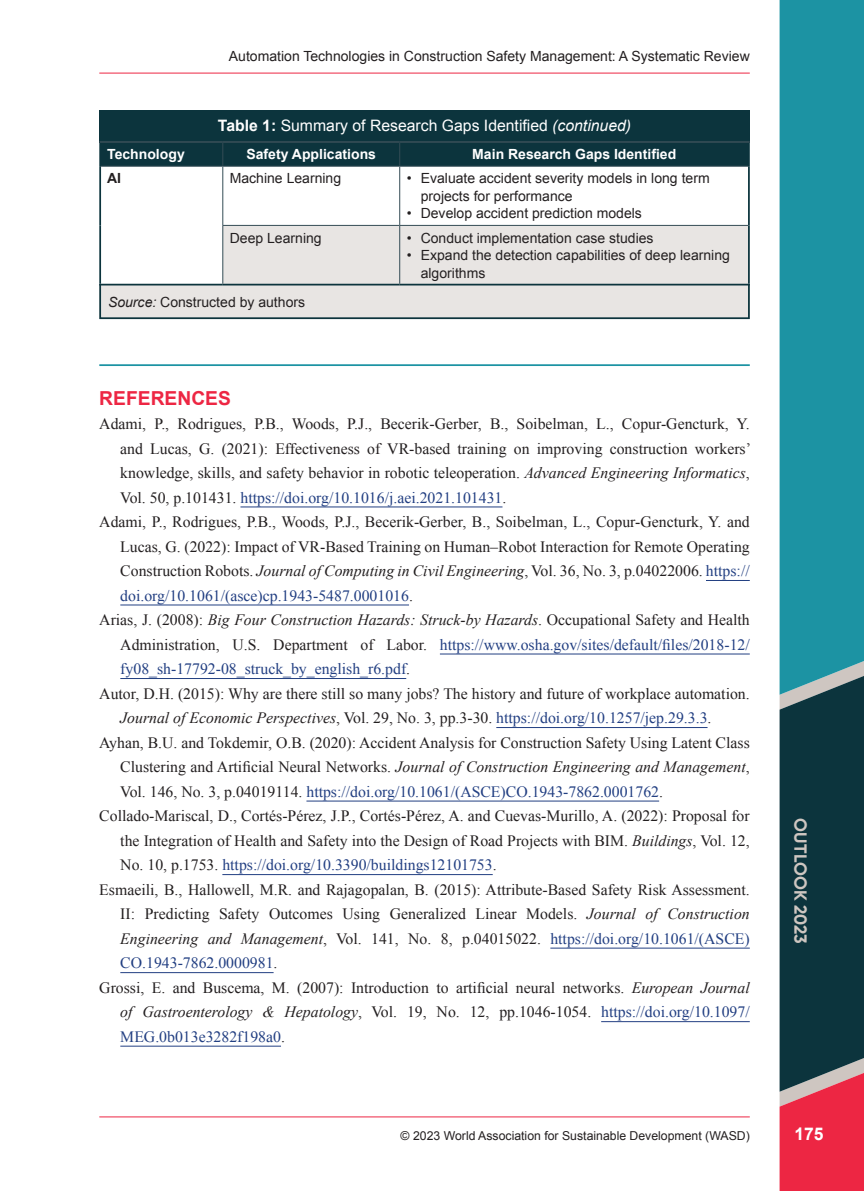
<style>
.page{position:relative;width:864px;height:1191px;background:#fff}
.page>*{position:absolute;margin:0;border:0;box-sizing:border-box;transform-origin:0 0}
.RefH{font:700 19.25px "Arial";color:#ed2643}
.t1{font:700 17.5px "Gilroy";letter-spacing:.005em;color:#cec6c1}
.t2{font:700 17.5px "Arial";color:#fff}
.RefTx{font:15.75px/24.5px "Times New Roman";color:#231f20;text-align:justify}
.RefTx-2{font:15.75px/24.5px "Times New Roman";color:#223f82;text-align:justify}
.TN_TT{font:15.75px "Arial";color:#fff}
.TSNwH-l{font:14px/17.5px "Arial";color:#231f20}
.TCH{font:700 14px "Arial";color:#fff}
.TB{font:14px "Arial";color:#231f20}
.TCH__left{font:700 14px "Arial";color:#fff}
.TB-2{font:700 14px "Arial";color:#231f20}
.t3{font:12.25px "Arial";color:#231f20}
.s1{font-weight:700}
.s2{font-style:italic}
.s3{color:#223f82}
.s4{color:#231f20}
.s5{font-style:italic;color:#231f20}
</style>
<div class="page">
<hr style="left:99px;top:73px;width:650px;height:1px;background:#ed2643">
<hr style="left:99px;top:1116px;width:650px;height:1px;background:#ed2643">
<div style="left:779px;top:0;width:84px;height:655px;background:#1c93a3"></div>
<svg style="left:779px;top:655px;width:84px;height:536px;background:#433e4b"></svg>
<div style="left:99px;top:110px;width:650px;height:33px;background:#0c343d"></div>
<div style="left:99px;top:284px;width:650px;height:34px;background:#e8e5e3"></div>
<div style="left:99px;top:283px;width:650px;height:36px;border:2px solid #0c343d"></div>
<hr style="left:99px;top:364px;width:650px;height:2px;background:#1c93a3">
<hr style="left:240px;top:506px;width:262px;height:1px;background:#223f82">
<hr style="left:705px;top:580px;width:44px;height:1px;background:#223f82">
<hr style="left:120px;top:604px;width:289px;height:1px;background:#223f82">
<hr style="left:439px;top:653px;width:310px;height:1px;background:#223f82">
<hr style="left:120px;top:678px;width:286px;height:1px;background:#223f82">
<hr style="left:496px;top:727px;width:211px;height:1px;background:#223f82">
<hr style="left:306px;top:800px;width:353px;height:1px;background:#223f82">
<hr style="left:222px;top:874px;width:270px;height:1px;background:#223f82">
<hr style="left:550px;top:947px;width:199px;height:1px;background:#223f82">
<hr style="left:120px;top:972px;width:153px;height:1px;background:#223f82">
<hr style="left:601px;top:1021px;width:148px;height:1px;background:#223f82">
<hr style="left:120px;top:1045px;width:161px;height:1px;background:#223f82">
<div style="left:223px;top:226px;width:524px;height:58px;background:#e8e5e3"></div>
<hr style="left:99px;top:143px;width:2px;height:23px;background:#0c343d">
<hr style="left:747px;top:143px;width:2px;height:23px;background:#0c343d">
<hr style="left:99px;top:166px;width:2px;height:59px;background:#0c343d">
<hr style="left:747px;top:166px;width:2px;height:59px;background:#0c343d">
<hr style="left:99px;top:225px;width:2px;height:59px;background:#0c343d">
<hr style="left:747px;top:225px;width:2px;height:59px;background:#0c343d">
<hr style="left:99px;top:284px;width:124px;height:1px;background:#0c343d">
<hr style="left:223px;top:284px;width:176px;height:1px;background:#0c343d">
<hr style="left:399px;top:284px;width:350px;height:1px;background:#0c343d">
<div style="left:101px;top:143px;width:647px;height:23px;background:#0c343d"></div>
<hr style="left:101px;top:166px;width:122px;height:1px;background:#344c55">
<hr style="left:223px;top:166px;width:176px;height:1px;background:#344c55">
<hr style="left:222px;top:167px;width:1px;height:58px;background:#344c55">
<hr style="left:399px;top:166px;width:348px;height:1px;background:#344c55">
<hr style="left:399px;top:167px;width:1px;height:58px;background:#344c55">
<hr style="left:222px;top:225px;width:177px;height:1px;background:#344c55">
<hr style="left:222px;top:226px;width:1px;height:58px;background:#344c55">
<hr style="left:399px;top:225px;width:348px;height:1px;background:#344c55">
<hr style="left:399px;top:226px;width:1px;height:58px;background:#344c55">
<hr style="left:99px;top:141px;width:124px;height:2px;background:#344c55">
<hr style="left:223px;top:141px;width:176px;height:2px;background:#344c55">
<hr style="left:399px;top:141px;width:350px;height:2px;background:#344c55">
<p class="TSNwH-l" style="left:229px;top:48px;width:522px">Automation Technologies in Construction Safety Management: A Systematic Review</p>
<p class="TN_TT" style="left:218px;top:115px;width:414px"><span class="s1">Table 1:</span> Summary of Research Gaps Identified <span class="s2">(continued)</span></p>
<p class="TCH__left" style="left:107px;top:145px;width:79px">Technology</p>
<p class="TCH" style="left:246px;top:145px;width:131px">Safety Applications</p>
<p class="TCH" style="left:472px;top:145px;width:205px">Main Research Gaps Identified</p>
<p class="TB-2" style="left:107px;top:169px;width:15px">AI</p>
<p class="TB" style="left:230px;top:169px;width:113px">Machine Learning</p>
<p class="TSNwH-l" style="left:420px;top:170px;width:290px;text-indent:-14px">• Evaluate accident severity models in long term projects for performance</p>
<p class="TSNwH-l" style="left:406px;top:205px;width:236px">• Develop accident prediction models</p>
<p class="TB" style="left:230px;top:228px;width:93px">Deep Learning</p>
<p class="TSNwH-l" style="left:406px;top:229px;width:248px">• Conduct implementation case studies</p>
<p class="TSNwH-l" style="left:420px;top:246px;width:310px;text-indent:-14px">• Expand the detection capabilities of deep learning algorithms</p>
<p class="TSNwH-l" style="left:108px;top:293px;width:198px"><span class="s2">Source:</span> Constructed by authors</p>
<p class="RefH" style="left:99px;top:385px;width:133px">REFERENCES</p>
<p class="RefTx" style="left:120px;top:411px;width:632px;text-indent:-21px">Adami, P., Rodrigues, P.B., Woods, P.J., Becerik-Gerber, B., Soibelman, L., Copur-Gencturk, Y. and Lucas, G. (2021): Effectiveness of VR-based training on improving construction workers’ knowledge, skills, and safety behavior in robotic teleoperation. <span class="s2">Advanced Engineering Informatics</span>, Vol. 50, p.101431. <span class="s3">https://doi.org/10.1016/j.aei.2021.101431</span>.</p>
<p class="RefTx" style="left:120px;top:509px;width:630px;text-indent:-21px">Adami, P., Rodrigues, P.B., Woods, P.J., Becerik-Gerber, B., Soibelman, L., Copur-Gencturk, Y. and Lucas, G. (2022): Impact of VR-Based Training on Human–Robot Interaction for Remote Operating Construction Robots. <span class="s2">Journal of Computing in Civil Engineering</span>, Vol. 36, No. 3, p.04022006. <span class="s3">https:// doi.org/10.1061/(asce)cp.1943-5487.0001016</span>.</p>
<p class="RefTx-2" style="left:120px;top:607px;width:630px;text-indent:-21px"><span class="s4">Arias, J. (2008):</span> <span class="s5">Big Four Construction Hazards: Struck-by Hazards</span><span class="s4">. Occupational Safety and Health Administration, U.S. Department of Labor.</span> https://www.osha.gov/sites/default/files/2018-12/ fy08_sh-17792-08_struck_by_english_r6.pdf<span class="s4">.</span></p>
<p class="RefTx" style="left:120px;top:681px;width:630px;text-indent:-21px">Autor, D.H. (2015): Why are there still so many jobs? The history and future of workplace automation.<br><span class="s2">Journal of Economic Perspectives</span>, Vol. 29, No. 3, pp.3-30. <span class="s3">https://doi.org/10.1257/jep.29.3.3</span>.</p>
<p class="RefTx" style="left:120px;top:730px;width:630px;text-indent:-21px">Ayhan, B.U. and Tokdemir, O.B. (2020): Accident Analysis for Construction Safety Using Latent Class Clustering and Artificial Neural Networks. <span class="s2">Journal of Construction Engineering and Management</span>, Vol. 146, No. 3, p.04019114. <span class="s3">https://doi.org/10.1061/(ASCE)CO.1943-7862.0001762</span>.</p>
<p class="RefTx" style="left:120px;top:803px;width:630px;text-indent:-21px">Collado-Mariscal, D., Cortés-Pérez, J.P., Cortés-Pérez, A. and Cuevas-Murillo, A. (2022): Proposal for the Integration of Health and Safety into the Design of Road Projects with BIM. <span class="s2">Buildings</span>, Vol. 12, No. 10, p.1753. <span class="s3">https://doi.org/10.3390/buildings12101753</span>.</p>
<p class="RefTx" style="left:120px;top:877px;width:630px;text-indent:-21px">Esmaeili, B., Hallowell, M.R. and Rajagopalan, B. (2015): Attribute-Based Safety Risk Assessment.<br>II: Predicting Safety Outcomes Using Generalized Linear Models. <span class="s2">Journal of Construction Engineering and Management</span>, Vol. 141, No. 8, p.04015022. <span class="s3">https://doi.org/10.1061/(ASCE)<br>CO.1943-7862.0000981</span>.</p>
<p class="RefTx" style="left:120px;top:975px;width:630px;text-indent:-21px">Grossi, E. and Buscema, M. (2007): Introduction to artificial neural networks. <span class="s2">European Journal of Gastroenterology &amp; Hepatology</span>, Vol. 19, No. 12, pp.1046-1054. <span class="s3">https://doi.org/10.1097/ MEG.0b013e3282f198a0</span>.</p>
<p class="t3" style="left:400px;top:1127px;width:350px">© 2023 World Association for Sustainable Development (WASD)</p>
<p class="t1" style="left:811px;top:818px;width:126px;rotate:90deg">OUTLOOK 2023</p>
<p class="t2" style="left:794px;top:1121px;width:31px">175</p>
</div>
